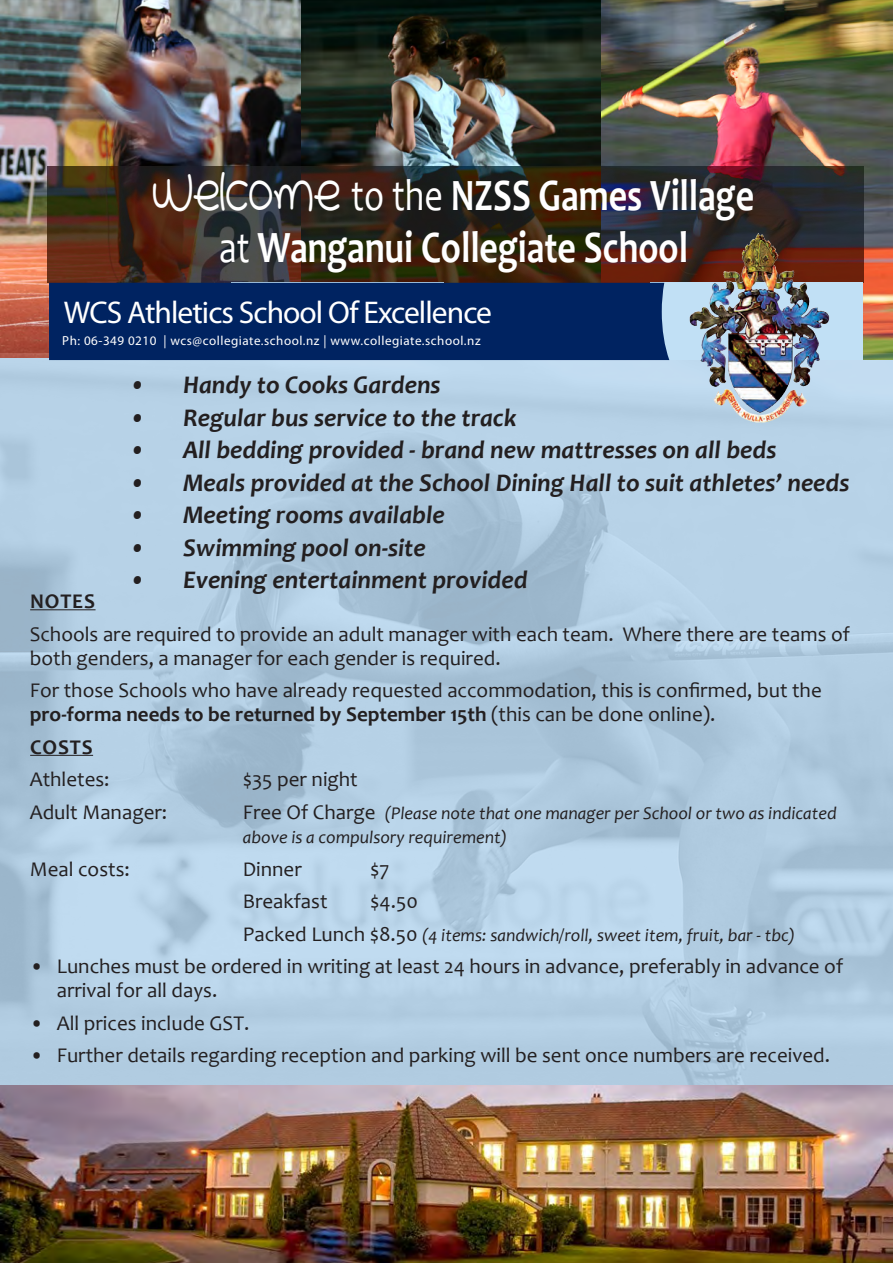
<style>
.page{position:relative;width:893px;height:1263px;background:#fff}
.page>*{position:absolute;margin:0;border:0;box-sizing:border-box;transform-origin:0 0}
.t1{font:700 45.15px "Candara";color:#fff;scale:.8 1}
.t2{font:31.5px "Myriad Pro";letter-spacing:-.03em;color:#fff}
.t3{font:italic 700 25.5px "Candara";color:#231f20}
.t4{font:21px/24px "Candara";color:#231f20}
.t5{font:700 21px "Candara";letter-spacing:.04em;color:#231f20}
.t6{font:italic 18px/24px "Candara";color:#231f20}
.t7{font:13.05px "Myriad Pro";letter-spacing:.04em;color:#fff}
.s1{font-family:"Honey";font-weight:300}
.s2{font-weight:400}
.s3{font-weight:700}
.s4{font-style:normal;font-size:21px}
</style>
<div class="page">
<img style="left:601px;top:0;width:292px;height:353px">
<img style="left:0;top:0;width:601px;height:353px">
<img style="left:0;top:353px;width:893px;height:741px">
<svg style="left:47px;top:166px;width:816px;height:117px;background:#37271e"></svg>
<div style="left:651px;top:282px;width:212px;height:77px;background:#c1e0f5"></div>
<div style="left:49px;top:283px;width:620px;height:77px;background:#002361"></div>
<img style="left:682px;top:227px;width:155px;height:206px">
<img style="left:0;top:1086px;width:892px;height:177px">
<hr style="left:30px;top:609px;width:66px;height:1px;background:#231f20">
<hr style="left:30px;top:755px;width:63px;height:1px;background:#231f20">
<p class="t1" style="left:153px;top:167px;width:753px"><span class="s1">Welcome</span> <span class="s2">to the</span> NZSS Games Village</p>
<p class="t1" style="left:219px;top:219px;width:588px"><span class="s2">at</span> Wanganui Collegiate School</p>
<p class="t2" style="left:64px;top:293px;width:430px">WCS Athletics School Of Excellence</p>
<p class="t7" style="left:62px;top:333px;width:420px">Ph: 06-349 0210 | wcs@collegiate.school.nz | www.collegiate.school.nz</p>
<p class="t3" style="left:129px;top:369px;width:313px">• Handy to Cooks Gardens</p>
<p class="t3" style="left:129px;top:402px;width:389px">• Regular bus service to the track</p>
<p class="t3" style="left:129px;top:434px;width:649px">• All bedding provided - brand new mattresses on all beds</p>
<p class="t3" style="left:129px;top:467px;width:722px">• Meals provided at the School Dining Hall to suit athletes’ needs</p>
<p class="t3" style="left:129px;top:499px;width:317px">• Meeting rooms available</p>
<p class="t3" style="left:129px;top:532px;width:298px">• Swimming pool on-site</p>
<p class="t3" style="left:129px;top:564px;width:400px">• Evening entertainment provided</p>
<p class="t5" style="left:30px;top:588px;width:66px">NOTES</p>
<p class="t4" style="left:30px;top:622px;width:822px">Schools are required to provide an adult manager with each team. Where there are teams of both genders, a manager for each gender is required.</p>
<p class="t4" style="left:30px;top:678px;width:793px">For those Schools who have already requested accommodation, this is confirmed, but the <span class="s3">pro-forma needs to be returned by September 15th</span> (this can be done online).</p>
<p class="t5" style="left:30px;top:734px;width:64px">COSTS</p>
<p class="t4" style="left:30px;top:767px;width:81px">Athletes:</p>
<p class="t4" style="left:243px;top:767px;width:117px">$35 per night</p>
<p class="t4" style="left:30px;top:800px;width:139px">Adult Manager:</p>
<p class="t6" style="left:243px;top:801px;width:595px"><span class="s4">Free Of Charge</span> (Please note that one manager per School or two as indicated above is a compulsory requirement)</p>
<p class="t4" style="left:30px;top:856px;width:102px">Meal costs:</p>
<p class="t4" style="left:243px;top:856px;width:61px">Dinner</p>
<p class="t4" style="left:370px;top:856px;width:21px">$7</p>
<p class="t4" style="left:243px;top:889px;width:86px">Breakfast</p>
<p class="t4" style="left:370px;top:889px;width:49px">$4.50</p>
<p class="t6" style="left:243px;top:922px;width:554px"><span class="s4">Packed Lunch $8.50</span> (4 items: sandwich/roll, sweet item, fruit, bar - tbc)</p>
<p class="t4" style="left:57px;top:954px;width:788px;text-indent:-27px">• Lunches must be ordered in writing at least 24 hours in advance, preferably in advance of arrival for all days.</p>
<p class="t4" style="left:30px;top:1010px;width:221px">• All prices include GST.</p>
<p class="t4" style="left:30px;top:1043px;width:802px">• Further details regarding reception and parking will be sent once numbers are received.</p>
</div>
